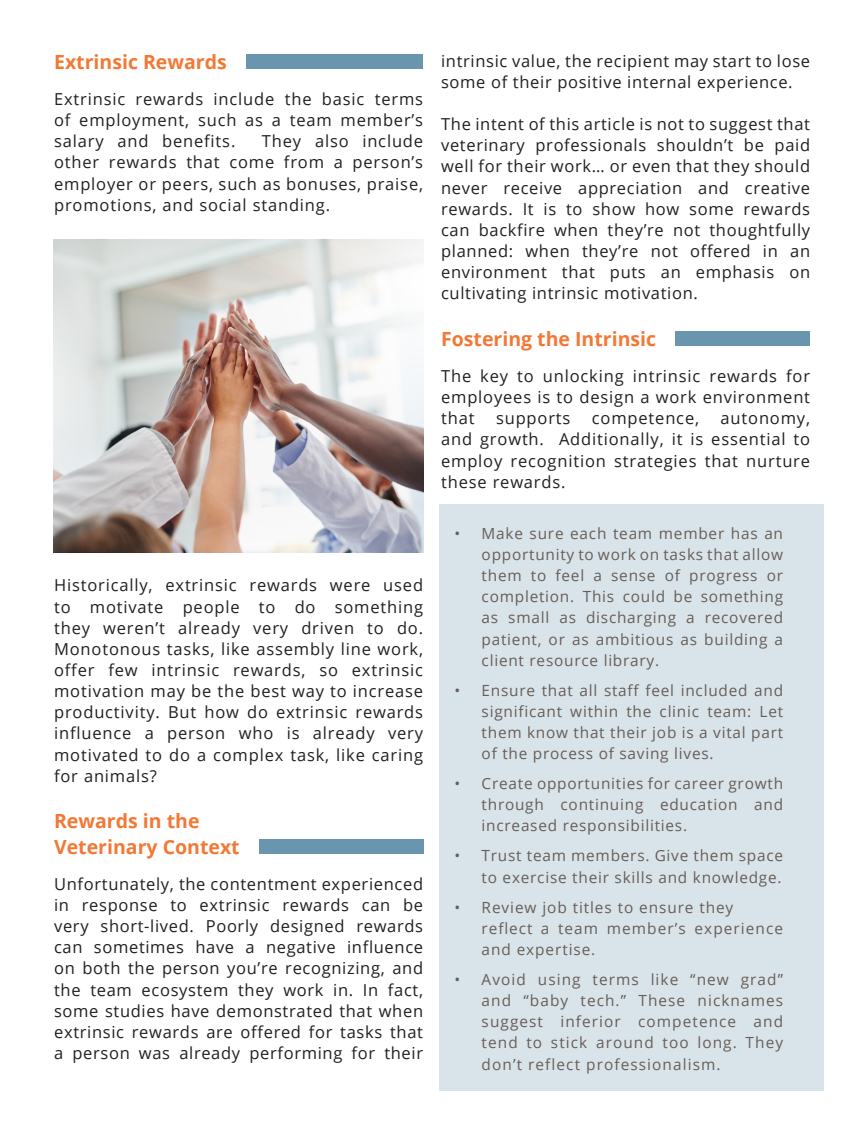
<style>
.page{position:relative;width:864px;height:1134px;background:#fff}
.page>*{position:absolute;margin:0;border:0;box-sizing:border-box;transform-origin:0 0}
.Paragraph_Style_Body{font:700 19.5px "Open Sans";color:#f27935}
.Paragraph_Style_Body-2{font:16.5px/21.1px "Open Sans";letter-spacing:.05em;color:#231f20;text-align:justify}
.Paragraph_Style_Body-3{font:15.3px/21.1px "Open Sans";letter-spacing:.05em;color:#685e57;text-align:justify}
.Paragraph_Style_Body-4{font:15.3px/21.1px "Open Sans";letter-spacing:.07em;color:#685e57}
</style>
<div class="page">
<div style="left:439px;top:504px;width:385px;height:587px;background:#d8e3ea"></div>
<div style="left:246px;top:54px;width:177px;height:15px;background:#6995af"></div>
<img style="left:53px;top:239px;width:370px;height:313px">
<div style="left:259px;top:839px;width:164px;height:14px;background:#6995af"></div>
<div style="left:676px;top:332px;width:134px;height:14px;background:#6995af"></div>
<p class="Paragraph_Style_Body" style="left:54px;top:48px;width:174px">Extrinsic Rewards</p>
<p class="Paragraph_Style_Body-2" style="left:54px;top:88px;width:371px">Extrinsic rewards include the basic terms of employment, such as a team member’s salary and benefits.</p>
<p class="Paragraph_Style_Body-2" style="left:54px;top:130px;width:371px;text-indent:208px">They also include other rewards that come from a person’s employer or peers, such as bonuses, praise, promotions, and social standing.</p>
<p class="Paragraph_Style_Body-2" style="left:54px;top:574px;width:371px">Historically, extrinsic rewards were used to motivate people to do something they weren’t already very driven to do.<br>Monotonous tasks, like assembly line work, offer few intrinsic rewards, so extrinsic motivation may be the best way to increase productivity. But how do extrinsic rewards influence a person who is already very motivated to do a complex task, like caring for animals?</p>
<p class="Paragraph_Style_Body" style="left:54px;top:808px;width:147px">Rewards in the</p>
<p class="Paragraph_Style_Body" style="left:54px;top:833px;width:187px">Veterinary Context</p>
<p class="Paragraph_Style_Body-2" style="left:54px;top:873px;width:371px">Unfortunately, the contentment experienced in response to extrinsic rewards can be very short-lived. Poorly designed rewards can sometimes have a negative influence on both the person you’re recognizing, and the team ecosystem they work in. In fact, some studies have demonstrated that when extrinsic rewards are offered for tasks that a person was already performing for their</p>
<p class="Paragraph_Style_Body-2" style="left:441px;top:50px;width:371px">intrinsic value, the recipient may start to lose some of their positive internal experience.</p>
<p class="Paragraph_Style_Body-2" style="left:441px;top:113px;width:371px">The intent of this article is not to suggest that veterinary professionals shouldn’t be paid well for their work… or even that they should never receive appreciation and creative rewards. It is to show how some rewards can backfire when they’re not thoughtfully planned: when they’re not offered in an environment that puts an emphasis on cultivating intrinsic motivation.</p>
<p class="Paragraph_Style_Body" style="left:441px;top:325px;width:217px">Fostering the Intrinsic</p>
<p class="Paragraph_Style_Body-2" style="left:441px;top:365px;width:371px">The key to unlocking intrinsic rewards for employees is to design a work environment that</p>
<p class="Paragraph_Style_Body-2" style="left:441px;top:407px;width:371px;text-indent:280px">autonomy, and growth. Additionally, it is essential to employ recognition strategies that nurture these rewards.</p>
<p class="Paragraph_Style_Body-3" style="left:482px;top:522px;width:303px;text-indent:-27px">• Make sure each team member has an opportunity to work on tasks that allow them to feel a sense of progress or completion. This could be something as small as discharging a recovered patient, or as ambitious as building a client resource library.</p>
<p class="Paragraph_Style_Body-3" style="left:482px;top:679px;width:303px;text-indent:-27px">• Ensure that all staff feel included and significant within the clinic team: Let them know that their job is a vital part of the process of saving lives.</p>
<p class="Paragraph_Style_Body-3" style="left:482px;top:773px;width:303px;text-indent:-27px">• Create opportunities for career growth through continuing education and increased responsibilities.</p>
<p class="Paragraph_Style_Body-3" style="left:455px;top:845px;width:330px;text-align:right">• Trust team members. Give them space to exercise their skills and knowledge.</p>
<p class="Paragraph_Style_Body-3" style="left:455px;top:896px;width:280px">• Review job titles to ensure they</p>
<p class="Paragraph_Style_Body-4" style="left:482px;top:917px;width:303px">reflect a team member’s experience and expertise.</p>
<p class="Paragraph_Style_Body-3" style="left:482px;top:968px;width:303px;text-indent:-27px">• Avoid using terms like “new grad” and “baby tech.” These nicknames suggest inferior competence and tend to stick around too long. They don’t reflect professionalism.</p>
<p class="Paragraph_Style_Body-2" style="left:496px;top:407px;width:76px">supports</p>
<p class="Paragraph_Style_Body-2" style="left:592px;top:407px;width:109px">competence,</p>
</div>
